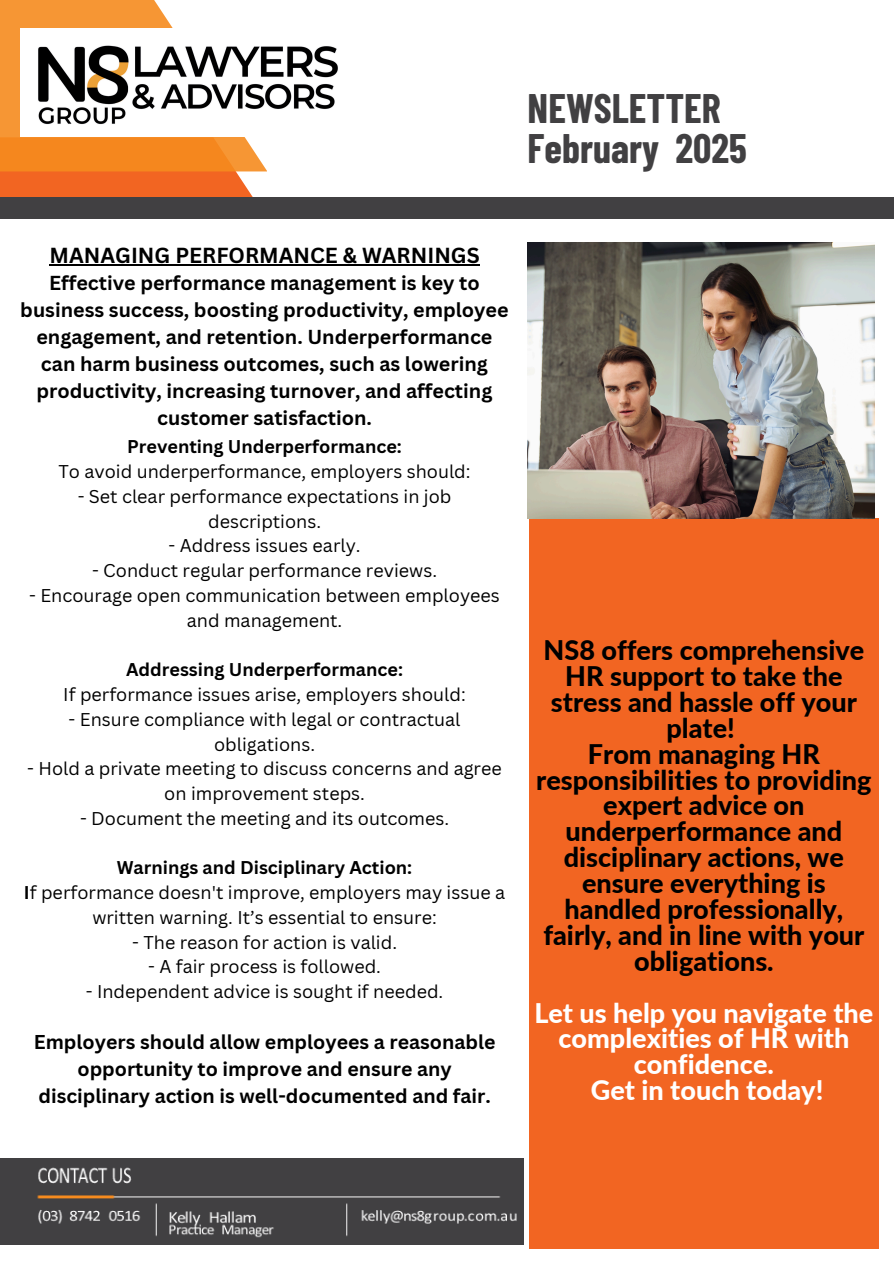
<style>
.page{position:relative;width:894px;height:1264px;background:#fff}
.page>*{position:absolute;margin:0;border:0;box-sizing:border-box;transform-origin:0 0}
.t1{font:700 40.35px/39.5px "Barlow Condensed";color:#414042}
.t2{font:800 27px/25.8px "Lato";color:#000;text-align:center}
.t3{font:800 27px/25.8px "Lato";color:#fff;text-align:center}
.t4{font:700 21.15px "Canva Sans";color:#000}
.t5{font:700 19.65px/27px "Canva Sans";color:#000;text-align:center}
.t6{font:700 19.5px/27px "Canva Sans";color:#000;text-align:center}
.t7{font:18px/24.8px "Canva Sans";color:#000;text-align:center}
.s1{font-weight:700}
</style>
<div class="page">
<svg style="left:0;top:171px;width:253px;height:26px;background:#f26a29"></svg>
<div style="left:0;top:197px;width:893px;height:21px;background:#414042"></div>
<svg style="left:0;top:0;width:267px;height:171px"></svg>
<img style="left:20px;top:29px;width:318px;height:108px">
<div style="left:529px;top:518px;width:349px;height:730px;background:#f26522"></div>
<img style="left:0;top:1158px;width:523px;height:85px">
<img style="left:527px;top:243px;width:347px;height:275px">
<hr style="left:50px;top:264px;width:429px;height:1px;background:#000">
<h4 class="t1" style="left:527px;top:87px;width:220px">NEWSLETTER<br>February 2025</h4>
<h5 class="t4" style="left:50px;top:240px;width:431px">MANAGING PERFORMANCE &amp; WARNINGS</h5>
<h5 class="t5" style="left:20px;top:269px;width:489px">Effective performance management is key to business success, boosting productivity, employee engagement, and retention. Underperformance can harm business outcomes, such as lowering productivity, increasing turnover, and affecting customer satisfaction.</h5>
<h3 class="t7" style="left:58px;top:434px;width:413px"><span class="s1">Preventing Underperformance:<br></span>To avoid underperformance, employers should:</h3>
<h3 class="t7" style="left:78px;top:483px;width:375px">- Set clear performance expectations in job descriptions.</h3>
<h3 class="t7" style="left:168px;top:533px;width:194px">- Address issues early.</h3>
<h3 class="t7" style="left:92px;top:558px;width:346px">- Conduct regular performance reviews.</h3>
<h3 class="t7" style="left:29px;top:582px;width:472px">- Encourage open communication between employees and management.</h3>
<h3 class="t7" style="left:63px;top:657px;width:404px"><span class="s1">Addressing Underperformance:<br></span>If performance issues arise, employers should:</h3>
<h3 class="t7" style="left:69px;top:706px;width:393px">- Ensure compliance with legal or contractual obligations.</h3>
<h3 class="t7" style="left:27px;top:756px;width:476px">- Hold a private meeting to discuss concerns and agree on improvement steps.</h3>
<h3 class="t7" style="left:80px;top:805px;width:370px">- Document the meeting and its outcomes.</h3>
<p class="t7" style="left:24px;top:855px;width:482px"><span class="s1">Warnings and Disciplinary Action:<br>I</span>f performance doesn't improve, employers may issue a written warning. It’s essential to ensure:</p>
<p class="t7" style="left:132px;top:929px;width:266px">- The reason for action is valid.</p>
<p class="t7" style="left:148px;top:954px;width:234px">- A fair process is followed.</p>
<p class="t7" style="left:86px;top:978px;width:359px">- Independent advice is sought if needed.</p>
<h5 class="t6" style="left:34px;top:1027px;width:463px">Employers should allow employees a reasonable opportunity to improve and ensure any disciplinary action is well-documented and fair.</h5>
<h1 class="t2" style="left:536px;top:636px;width:337px">NS8 offers comprehensive<br>HR support to take the stress and hassle off your plate!<br>From managing HR responsibilities to providing expert advice on underperformance and disciplinary actions, we ensure everything is handled professionally, fairly, and in line with your obligations.</h1>
<h4 class="t3" style="left:534px;top:999px;width:340px">Let us help you navigate the complexities of HR with confidence.<br>Get in touch today!</h4>
</div>
